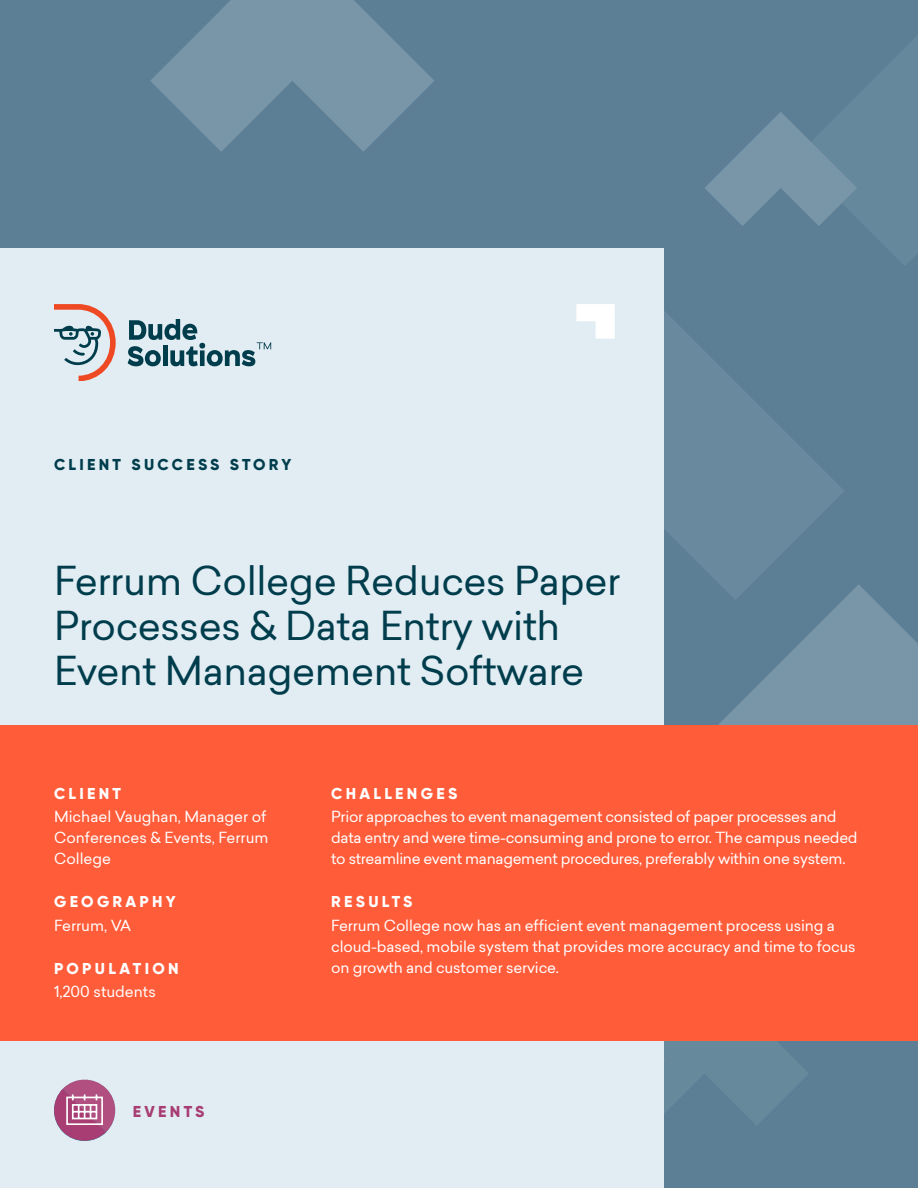
<style>
.page{position:relative;width:918px;height:1188px;background:#5d7f95}
.page>*{position:absolute;margin:0;border:0;box-sizing:border-box;transform-origin:0 0}
.H1_Headline{font:39px/45px "Sailec";letter-spacing:-.01em;color:#003d4c}
.H3_Headline{font:800 15.75px "Gilroy";letter-spacing:.21em;color:#fff}
.H3_Headline-2{font:800 15.75px "Gilroy";letter-spacing:.21em;color:#003d4c}
.H3_Headline-3{font:800 15.75px "Gilroy";letter-spacing:.21em;color:#a83d73}
.t1{font:15px/21px "Sailec";letter-spacing:-.015em;color:#fff}
</style>
<div class="page">
<svg style="left:664px;top:311px;width:180px;height:273px;fill:#698a9e"></svg>
<svg style="left:150px;top:0;width:284px;height:152px"></svg>
<svg style="left:718px;top:584px;width:200px;height:141px"></svg>
<svg style="left:705px;top:112px;width:152px;height:114px"></svg>
<svg style="left:664px;top:1040px;width:145px;height:22px"></svg>
<div style="left:0;top:248px;width:664px;height:940px;background:#e2ecf3"></div>
<div style="left:0;top:725px;width:918px;height:315px;background:#ff5c39"></div>
<svg style="left:54px;top:304px;width:62px;height:77px"></svg>
<svg style="left:128px;top:319px;width:143px;height:47px"></svg>
<svg style="left:576px;top:304px;width:39px;height:35px"></svg>
<svg style="left:54px;top:1079px;width:62px;height:62px"></svg>
<p class="H3_Headline-2" style="left:54px;top:454px;width:239px">CLIENT SUCCESS STORY</p>
<p class="H1_Headline" style="left:54px;top:557px;width:568px">Ferrum College Reduces Paper<br>Processes &amp; Data Entry with<br>Event Management Software</p>
<p class="H3_Headline" style="left:54px;top:783px;width:69px">CLIENT</p>
<p class="t1" style="left:54px;top:806px;width:216px">Michael Vaughan, Manager of<br>Conferences &amp; Events, Ferrum<br>College</p>
<p class="H3_Headline" style="left:54px;top:892px;width:123px">GEOGRAPHY</p>
<p class="t1" style="left:54px;top:914px;width:79px">Ferrum, VA</p>
<p class="H3_Headline" style="left:54px;top:959px;width:126px">POPULATION</p>
<p class="t1" style="left:54px;top:981px;width:103px">1,200 students</p>
<p class="H3_Headline-3" style="left:133px;top:1102px;width:73px">EVENTS</p>
<p class="H3_Headline" style="left:331px;top:783px;width:127px">CHALLENGES</p>
<p class="t1" style="left:331px;top:806px;width:528px">Prior approaches to event management consisted of paper processes and data entry and were time-consuming and prone to error. The campus needed to streamline event management procedures, preferably within one system.</p>
<p class="H3_Headline" style="left:331px;top:892px;width:83px">RESULTS</p>
<p class="t1" style="left:331px;top:914px;width:526px">Ferrum College now has an efficient event management process using a cloud-based, mobile system that provides more accuracy and time to focus on growth and customer service.</p>
</div>
